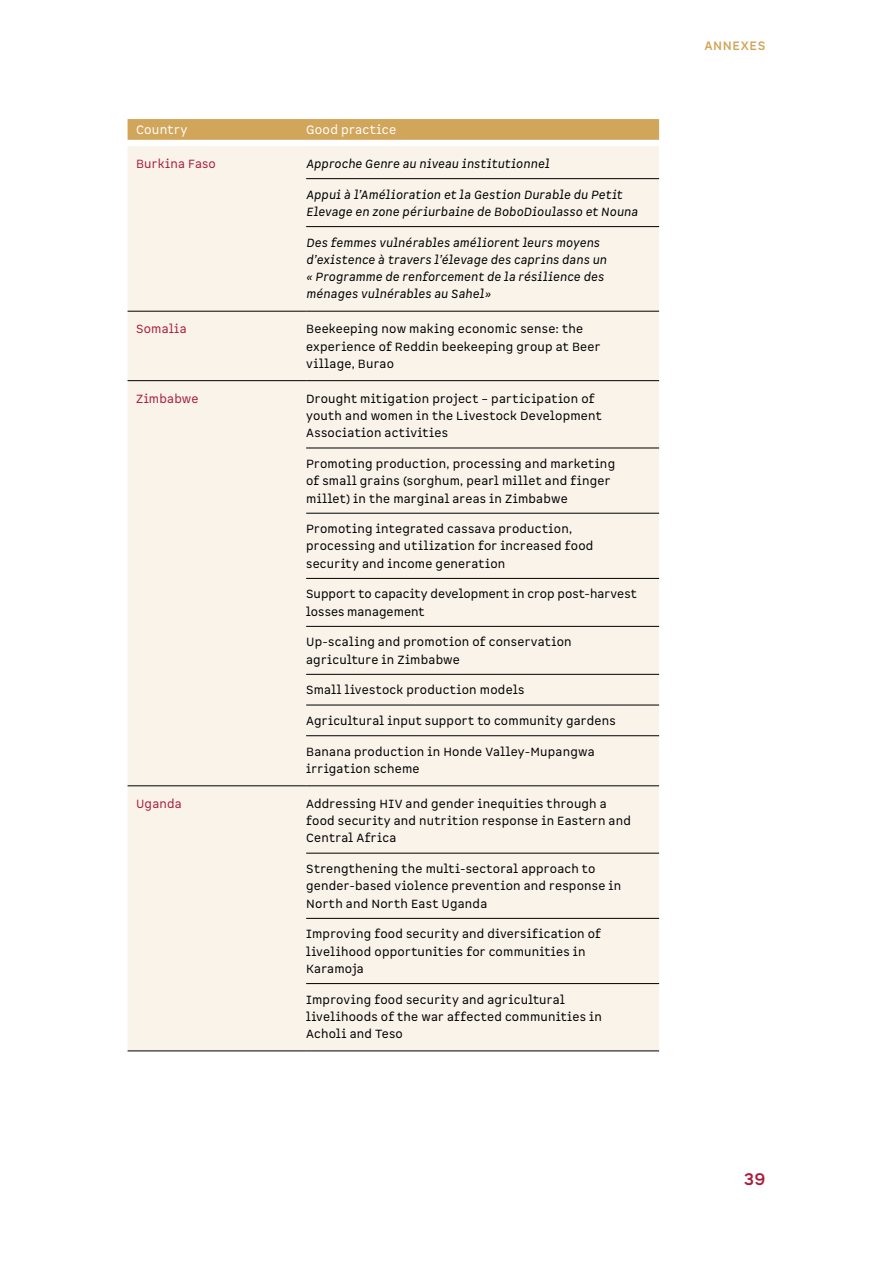
<style>
.page{position:relative;width:893px;height:1263px;background:#fff}
.page>*{position:absolute;margin:0;border:0;box-sizing:border-box;transform-origin:0 0}
.t1{font:700 16.5px "Spock Pro";color:#aa1e3d}
.t2{font:12px "Spock Pro";letter-spacing:.02em;color:#fff}
.t3{font:700 12px "Spock Pro";letter-spacing:.05em;color:#d1a55a}
.t4{font:11.7px/17.2px "Spock Pro";letter-spacing:.02em;color:#000}
.t5{font:italic 11.7px/17.2px "Spock Pro";letter-spacing:.015em;color:#000}
.t6{font:11.7px "Spock Pro";letter-spacing:.02em;color:#aa1e3d}
</style>
<div class="page">
<svg style="left:128px;top:119px;width:531px;height:21px;background:#d1a65c"></svg>
<div style="left:128px;top:146px;width:531px;height:904px;background:#f9f3ea"></div>
<hr style="left:306px;top:178px;width:353px;height:1px;background:#000">
<hr style="left:306px;top:226px;width:353px;height:1px;background:#000">
<hr style="left:306px;top:311px;width:353px;height:1px;background:#000">
<hr style="left:306px;top:380px;width:353px;height:1px;background:#000">
<hr style="left:306px;top:448px;width:353px;height:1px;background:#000">
<hr style="left:306px;top:513px;width:353px;height:1px;background:#000">
<hr style="left:306px;top:578px;width:353px;height:1px;background:#000">
<hr style="left:306px;top:626px;width:353px;height:1px;background:#000">
<hr style="left:306px;top:674px;width:353px;height:1px;background:#000">
<hr style="left:306px;top:705px;width:353px;height:1px;background:#000">
<hr style="left:306px;top:735px;width:353px;height:1px;background:#000">
<hr style="left:306px;top:785px;width:353px;height:1px;background:#000">
<hr style="left:306px;top:853px;width:353px;height:1px;background:#000">
<hr style="left:306px;top:918px;width:353px;height:1px;background:#000">
<hr style="left:306px;top:983px;width:353px;height:1px;background:#000">
<hr style="left:306px;top:1050px;width:353px;height:1px;background:#000">
<hr style="left:128px;top:311px;width:178px;height:1px;background:#000">
<hr style="left:128px;top:380px;width:178px;height:1px;background:#000">
<hr style="left:128px;top:785px;width:178px;height:1px;background:#000">
<hr style="left:128px;top:1050px;width:178px;height:1px;background:#000">
<p class="t2" style="left:136px;top:122px;width:53px">Country</p>
<p class="t2" style="left:306px;top:122px;width:92px">Good practice</p>
<p class="t6" style="left:136px;top:156px;width:81px">Burkina Faso</p>
<p class="t5" style="left:306px;top:155px;width:245px">Approche Genre au niveau institutionnel</p>
<p class="t5" style="left:306px;top:186px;width:333px">Appui à l’Amélioration et la Gestion Durable du Petit<br>Elevage en zone périurbaine de BoboDioulasso et Nouna</p>
<p class="t5" style="left:306px;top:234px;width:302px">Des femmes vulnérables améliorent leurs moyens d’existence à travers l’élevage des caprins dans un « Programme de renforcement de la résilience des ménages vulnérables au Sahel»</p>
<p class="t6" style="left:136px;top:322px;width:52px">Somalia</p>
<p class="t4" style="left:306px;top:321px;width:296px">Beekeeping now making economic sense: the experience of Reddin beekeeping group at Beer village, Burao</p>
<p class="t6" style="left:136px;top:391px;width:64px">Zimbabwe</p>
<p class="t4" style="left:306px;top:390px;width:297px">Drought mitigation project – participation of youth and women in the Livestock Development<br>Association activities</p>
<p class="t4" style="left:306px;top:455px;width:310px">Promoting production, processing and marketing of small grains (sorghum, pearl millet and finger millet) in the marginal areas in Zimbabwe</p>
<p class="t4" style="left:306px;top:520px;width:289px">Promoting integrated cassava production, processing and utilization for increased food security and income generation</p>
<p class="t4" style="left:306px;top:586px;width:332px">Support to capacity development in crop post-harvest losses management</p>
<p class="t4" style="left:306px;top:634px;width:267px">Up-scaling and promotion of conservation agriculture in Zimbabwe</p>
<p class="t4" style="left:306px;top:682px;width:220px">Small livestock production models</p>
<p class="t4" style="left:306px;top:712px;width:311px">Agricultural input support to community gardens</p>
<p class="t4" style="left:306px;top:743px;width:290px">Banana production in Honde Valley-Mupangwa irrigation scheme</p>
<p class="t6" style="left:136px;top:796px;width:47px">Uganda</p>
<p class="t4" style="left:306px;top:795px;width:326px">Addressing HIV and gender inequities through a food security and nutrition response in Eastern and<br>Central Africa</p>
<p class="t4" style="left:306px;top:860px;width:317px">Strengthening the multi-sectoral approach to gender-based violence prevention and response in<br>North and North East Uganda</p>
<p class="t4" style="left:306px;top:925px;width:296px">Improving food security and diversification of livelihood opportunities for communities in<br>Karamoja</p>
<p class="t4" style="left:306px;top:991px;width:297px">Improving food security and agricultural livelihoods of the war affected communities in<br>Acholi and Teso</p>
<p class="t3" style="left:704px;top:38px;width:63px">ANNEXES</p>
<h1 class="t1" style="left:744px;top:1168px;width:23px">39</h1>
</div>
